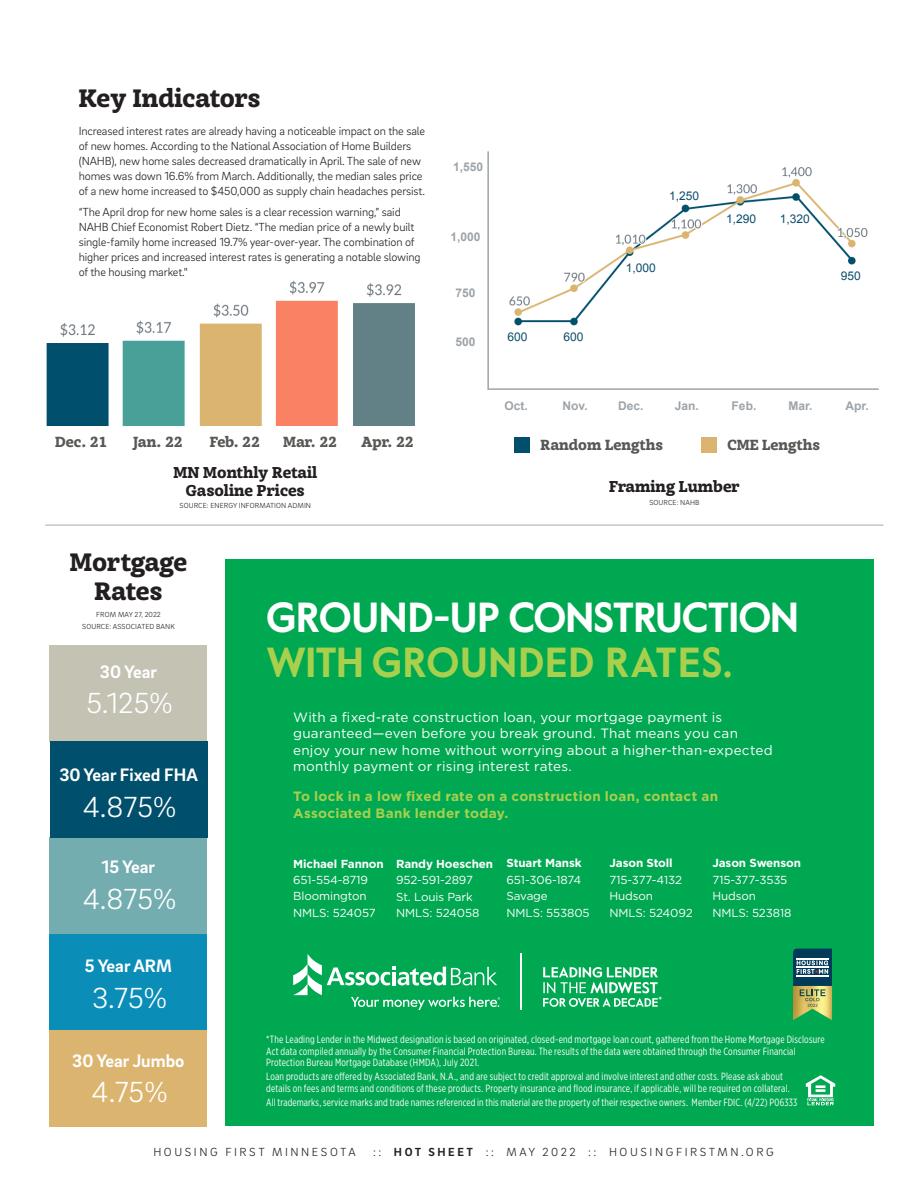
<style>
.page{position:relative;width:918px;height:1188px;background:#fff}
.page>*{position:absolute;margin:0;border:0;box-sizing:border-box;transform-origin:0 0}
.t1{font:700 42px/45px "Value Sans";letter-spacing:-.025em;color:#fff;scale:.96 1}
.t2{font:300 29.85px "Brix Sans";color:#fff}
.Section_headers{font:900 24px/28.8px "Achille FY";color:#231f20;text-align:center}
.t3{font:700 18.45px "Brix Sans";color:#fff}
.Chart_Title_-_Bigger{font:900 15px/18px "Achille FY";color:#231f20;text-align:center}
.t4{font:900 13.95px "Achille FY";color:#575754}
.t5{font:13.5px/16.5px "Gotham";letter-spacing:.015em;color:#fff}
.t6{font:700 13.5px/16.5px "Gotham";letter-spacing:.02em;color:#a9d04d}
.t7{font:300 12px/15px "Brix Sans";letter-spacing:-.01em;color:#231f20}
.t8{font:300 12px "Brix Sans";letter-spacing:.215em;color:#231f20}
.t9{font:700 12px "Arial";color:#9da4a9}
.t10{font:12px "Arial";color:#0b4e6c}
.t11{font:11.7px/16.5px "Gotham";letter-spacing:-.01em;color:#fff}
.t12{font:10.5px/11.2px "Gotham X Narrow";letter-spacing:.02em;color:#fff;scale:.96 1}
.t13{font:300 7.5px "Brix Sans";letter-spacing:.015em;color:#231f20}
.s1{color:#a9d04d}
.s2{font-weight:700}
</style>
<div class="page">
<div style="left:50px;top:934px;width:157px;height:97px;background:#0a8db7"></div>
<div style="left:50px;top:646px;width:157px;height:96px;background:#c4c2b3"></div>
<div style="left:50px;top:838px;width:157px;height:96px;background:#73adb0"></div>
<div style="left:50px;top:1031px;width:157px;height:96px;background:#dbb570"></div>
<div style="left:50px;top:742px;width:157px;height:96px;background:#004f6c"></div>
<hr style="left:45px;top:525px;width:838px;height:1px;background:#a8a9ad">
<img style="left:47px;top:280px;width:368px;height:146px">
<img style="left:509px;top:167px;width:359px;height:159px">
<div style="left:514px;top:437px;width:16px;height:16px;background:#004f6c"></div>
<div style="left:701px;top:437px;width:16px;height:16px;background:#dbb570"></div>
<div style="left:226px;top:559px;width:648px;height:567px;background:#00a851"></div>
<svg style="left:806px;top:1075px;width:29px;height:30px"></svg>
<img style="left:793px;top:1007px;width:39px;height:13px">
<svg style="left:793px;top:948px;width:39px;height:59px;background:#6c8474"></svg>
<svg style="left:293px;top:954px;width:207px;height:56px"></svg>
<hr style="left:520px;top:954px;width:1px;height:56px;background:#fff">
<svg style="left:543px;top:967px;width:119px;height:40px"></svg>
<hr style="left:487px;top:151px;width:2px;height:239px;background:#9da4a9">
<hr style="left:488px;top:388px;width:391px;height:2px;background:#9da4a9">
<p class="Section_headers" style="left:79px;top:82px;width:183px">Key Indicators</p>
<p class="t7" style="left:79px;top:123px;width:348px">Increased interest rates are already having a noticeable impact on the sale of new homes. According to the National Association of Home Builders (NAHB), new home sales decreased dramatically in April. The sale of new homes was down 16.6% from March. Additionally, the median sales price of a new home increased to $450,000 as supply chain headaches persist.</p>
<p class="t7" style="left:79px;top:204px;width:344px">“The April drop for new home sales is a clear recession warning,” said NAHB Chief Economist Robert Dietz. “The median price of a newly built single-family home increased 19.7% year-over-year. The combination of higher prices and increased interest rates is generating a notable slowing of the housing market."</p>
<p class="t9" style="left:453px;top:159px;width:32px">1,550</p>
<p class="t9" style="left:451px;top:228px;width:32px">1,000</p>
<p class="t9" style="left:456px;top:285px;width:22px">750</p>
<p class="t9" style="left:456px;top:334px;width:22px">500</p>
<p class="t10" style="left:507px;top:329px;width:22px">600</p>
<p class="t10" style="left:563px;top:329px;width:22px">600</p>
<p class="t10" style="left:669px;top:188px;width:32px">1,250</p>
<p class="t10" style="left:626px;top:260px;width:32px">1,000</p>
<p class="t10" style="left:726px;top:211px;width:32px">1,290</p>
<p class="t10" style="left:780px;top:211px;width:32px">1,320</p>
<p class="t10" style="left:841px;top:268px;width:22px">950</p>
<p class="t9" style="left:505px;top:398px;width:25px">Oct.</p>
<p class="t9" style="left:563px;top:398px;width:27px">Nov.</p>
<p class="t9" style="left:618px;top:398px;width:27px">Dec.</p>
<p class="t9" style="left:675px;top:398px;width:26px">Jan.</p>
<p class="t9" style="left:732px;top:398px;width:26px">Feb.</p>
<p class="t9" style="left:789px;top:398px;width:26px">Mar.</p>
<p class="t9" style="left:845px;top:398px;width:25px">Apr.</p>
<p class="t4" style="left:133px;top:429px;width:51px">Jan. 22</p>
<p class="t4" style="left:210px;top:429px;width:52px">Feb. 22</p>
<p class="t4" style="left:541px;top:432px;width:124px">Random Lengths</p>
<p class="t4" style="left:727px;top:432px;width:94px">CME Lengths</p>
<p class="t4" style="left:55px;top:429px;width:54px">Dec. 21</p>
<p class="t4" style="left:283px;top:429px;width:55px">Mar. 22</p>
<p class="t4" style="left:362px;top:429px;width:54px">Apr. 22</p>
<p class="Chart_Title_-_Bigger" style="left:173px;top:462px;width:145px">MN Monthly Retail<br>Gasoline Prices</p>
<p class="t13" style="left:180px;top:501px;width:133px">SOURCE: ENERGY INFORMATION ADMIN</p>
<p class="Chart_Title_-_Bigger" style="left:609px;top:476px;width:132px">Framing Lumber</p>
<p class="t13" style="left:649px;top:498px;width:52px">SOURCE: NAHB</p>
<p class="Section_headers" style="left:70px;top:546px;width:119px">Mortgage<br>Rates</p>
<p class="t13" style="left:96px;top:610px;width:66px">FROM MAY 27, 2022</p>
<p class="t13" style="left:82px;top:621px;width:94px">SOURCE: ASSOCIATED BANK</p>
<p class="t3" style="left:100px;top:659px;width:59px">30 Year</p>
<p class="t2" style="left:86px;top:684px;width:88px">5.125%</p>
<p class="t3" style="left:59px;top:763px;width:140px">30 Year Fixed FHA</p>
<p class="t2" style="left:83px;top:788px;width:95px">4.875%</p>
<p class="t3" style="left:102px;top:855px;width:55px">15 Year</p>
<p class="t2" style="left:83px;top:880px;width:95px">4.875%</p>
<p class="t3" style="left:85px;top:954px;width:88px">5 Year ARM</p>
<p class="t2" style="left:92px;top:979px;width:77px">3.75%</p>
<p class="t3" style="left:72px;top:1048px;width:114px">30 Year Jumbo</p>
<p class="t2" style="left:92px;top:1073px;width:78px">4.75%</p>
<p class="t1" style="left:266px;top:597px;width:557px">GROUND-UP CONSTRUCTION<br><span class="s1">WITH GROUNDED RATES.</span></p>
<p class="t5" style="left:293px;top:709px;width:481px">With a fixed-rate construction loan, your mortgage payment is guaranteed—even before you break ground. That means you can enjoy your new home without worrying about a higher-than-expected monthly payment or rising interest rates.</p>
<p class="t6" style="left:293px;top:788px;width:427px">To lock in a low fixed rate on a construction loan, contact an<br>Associated Bank lender today.</p>
<p class="t11" style="left:293px;top:855px;width:92px"><span class="s2">Michael Fannon<br></span>651-554-8719<br>Bloomington<br>NMLS: 524057</p>
<p class="t11" style="left:507px;top:855px;width:85px"><span class="s2">Stuart Mansk<br></span>651-306-1874<br>Savage<br>NMLS: 553805</p>
<p class="t11" style="left:610px;top:855px;width:85px"><span class="s2">Jason Stoll<br></span>715-377-4132<br>Hudson<br>NMLS: 524092</p>
<p class="t11" style="left:712px;top:855px;width:90px"><span class="s2">Jason Swenson<br></span>715-377-3535<br>Hudson<br>NMLS: 523818</p>
<p class="t11" style="left:396px;top:855px;width:99px"><span class="s2">Randy Hoeschen<br></span>952-591-2897<br>St. Louis Park<br>NMLS: 524058</p>
<p class="t12" style="left:266px;top:1034px;width:583px">*The Leading Lender in the Midwest designation is based on originated, closed-end mortgage loan count, gathered from the Home Mortgage Disclosure<br>Act data compiled annually by the Consumer Financial Protection Bureau. The results of the data were obtained through the Consumer Financial<br>Protection Bureau Mortgage Database (HMDA), July 2021.</p>
<p class="t12" style="left:266px;top:1071px;width:547px">Loan products are offered by Associated Bank, N.A., and are subject to credit approval and involve interest and other costs. Please ask about details on fees and terms and conditions of these products. Property insurance and flood insurance, if applicable, will be required on collateral.</p>
<p class="t12" style="left:266px;top:1097px;width:555px">All trademarks, service marks and trade names referenced in this material are the property of their respective owners. Member FDIC. (4/22) P06333</p>
<p class="t8" style="left:153px;top:1144px;width:204px">HOUSING FIRST MINNESOTA</p>
<p class="t8" style="left:373px;top:1144px;width:402px">:: <span class="s2">HOT SHEET</span> :: MAY 2022 :: HOUSINGFIRSTMN.ORG</p>
</div>
